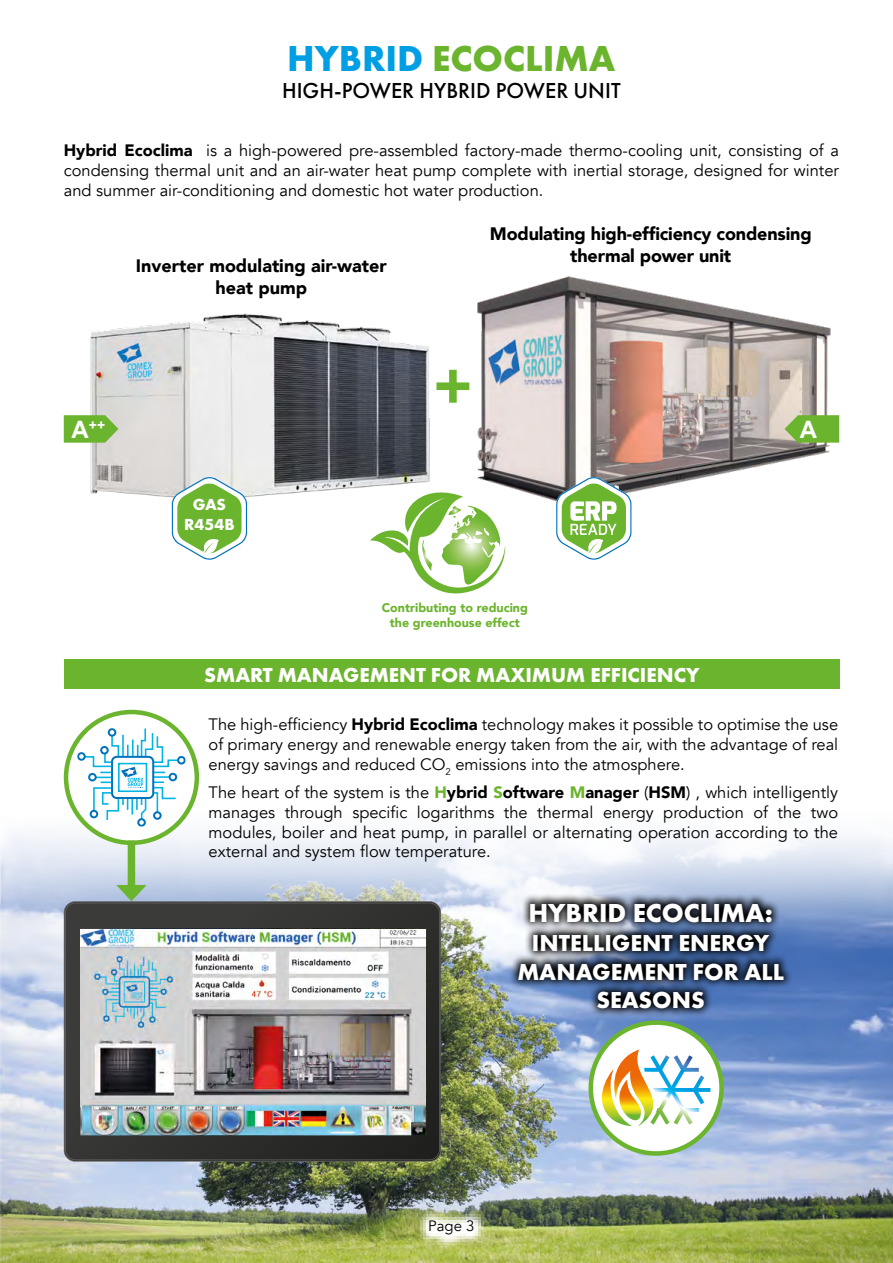
<style>
.page{position:relative;width:893px;height:1263px;background:#fff}
.page>*{position:absolute;margin:0;border:0;box-sizing:border-box;transform-origin:0 0}
.t1{font:900 60px "Avenir";color:#6bb42d}
.t2{font:700 37.5px "Futura PT";color:#6bb42d}
.t3{font:700 27px "Futura PT";color:#fff}
.t4{font:700 24px/28.8px "Futura PT";color:#fff;text-align:center}
.t5{font:700 24px "Arial";color:#fff}
.t6{font:500 22.5px "Futura PT";color:#000}
.t7{font:700 21px "Futura PT";color:#fff}
.t8{font:900 18px/21.6px "Avenir";letter-spacing:-.01em;color:#000;text-align:center}
.t9{font:700 16.65px/20px "Futura PT";color:#fff;text-align:center}
.t10{font:16.5px/19.8px "Avenir";color:#000;text-align:justify}
.t11{font:15px "Avenir";color:#000}
.t12{font:700 13.95px "Arial";color:#fff}
.t13{font:900 12.45px/15px "Avenir";color:#6bb42d;text-align:center}
.s1{color:#009fe3}
.s2{font-weight:900}
.s3{font-size:24px}
.s4{font-weight:900;color:#6bb42d}
</style>
<div class="page">
<img style="left:0;top:801px;width:893px;height:462px">
<img style="left:477px;top:276px;width:354px;height:232px">
<img style="left:90px;top:313px;width:340px;height:195px">
<svg style="left:784px;top:415px;width:55px;height:28px;background:#7ab642"></svg>
<svg style="left:66px;top:712px;width:131px;height:131px"></svg>
<svg style="left:77px;top:728px;width:109px;height:99px"></svg>
<div style="left:64px;top:710px;width:135px;height:135px;border:4px solid #6bb42d;border-radius:50%"></div>
<svg style="left:556px;top:477px;width:75px;height:83px"></svg>
<svg style="left:64px;top:415px;width:54px;height:28px;background:#7ab943"></svg>
<div style="left:128px;top:840px;width:7px;height:51px;background:#6bb42d"></div>
<svg style="left:116px;top:885px;width:31px;height:16px"></svg>
<svg style="left:591px;top:1023px;width:131px;height:130px"></svg>
<svg style="left:602px;top:1049px;width:108px;height:87px"></svg>
<div style="left:588px;top:1020px;width:136px;height:136px;border:4px solid #6bb42d;border-radius:50%"></div>
<svg style="left:417px;top:1208px;width:68px;height:38px"></svg>
<svg style="left:172px;top:477px;width:75px;height:83px"></svg>
<svg style="left:65px;top:903px;width:375px;height:257px;background:#323231"></svg>
<img style="left:109px;top:958px;width:288px;height:177px">
<img style="left:80px;top:929px;width:346px;height:29px">
<img style="left:80px;top:958px;width:29px;height:177px">
<img style="left:397px;top:958px;width:29px;height:177px">
<img style="left:109px;top:1135px;width:288px;height:1px">
<svg style="left:509px;top:893px;width:285px;height:125px;background:#485771"></svg>
<div style="left:64px;top:659px;width:775px;height:29px;background:#6bb42d"></div>
<svg style="left:370px;top:492px;width:135px;height:101px"></svg>
<h2 class="t2" style="left:287px;top:34px;width:330px"><span class="s1">HYBRID</span> ECOCLIMA</h2>
<h3 class="t6" style="left:282px;top:77px;width:340px">HIGH-POWER HYBRID POWER UNIT</h3>
<p class="t10" style="left:64px;top:141px;width:777px"><span class="s2">Hybrid Ecoclima</span> is a high-powered pre-assembled factory-made thermo-cooling unit, consisting of a condensing thermal unit and an air-water heat pump complete with inertial storage, designed for winter and summer air-conditioning and domestic hot water production.</p>
<p class="t8" style="left:136px;top:255px;width:252px">Inverter modulating air-water heat pump</p>
<p class="t8" style="left:490px;top:222px;width:323px">Modulating high-efficiency condensing thermal power unit</p>
<h1 class="t1" style="left:433px;top:332px;width:41px">+</h1>
<p class="t12" style="left:72px;top:415px;width:35px"><span class="s3">A</span>++</p>
<h3 class="t5" style="left:800px;top:412px;width:19px">A</h3>
<p class="t9" style="left:184px;top:494px;width:52px">GAS<br>R454B</p>
<p class="t13" style="left:382px;top:600px;width:148px">Contributing to reducing the greenhouse effect</p>
<p class="t7" style="left:204px;top:661px;width:497px">SMART MANAGEMENT FOR MAXIMUM EFFICIENCY</p>
<p class="t10" style="left:209px;top:715px;width:631px">The high-efficiency <span class="s2">Hybrid Ecoclima</span> technology makes it possible to optimise the use of primary energy and renewable energy taken from the air, with the advantage of real energy savings and reduced CO<sub>2</sub> emissions into the atmosphere.</p>
<p class="t10" style="left:209px;top:783px;width:631px">The heart of the system is the <span class="s4">H</span><span class="s2">ybrid</span> <span class="s4">S</span><span class="s2">oftware</span> <span class="s4">M</span><span class="s2">anager</span> (<span class="s2">HSM</span>) , which intelligently manages through specific logarithms the thermal energy production of the two modules, boiler and heat pump, in parallel or alternating operation according to the external and system flow temperature.</p>
<h3 class="t3" style="left:528px;top:895px;width:246px">HYBRID ECOCLIMA:</h3>
<h3 class="t4" style="left:517px;top:928px;width:268px">INTELLIGENT ENERGY<br>MANAGEMENT FOR ALL<br>SEASONS</h3>
<p class="t11" style="left:428px;top:1216px;width:48px">Page 3</p>
</div>
